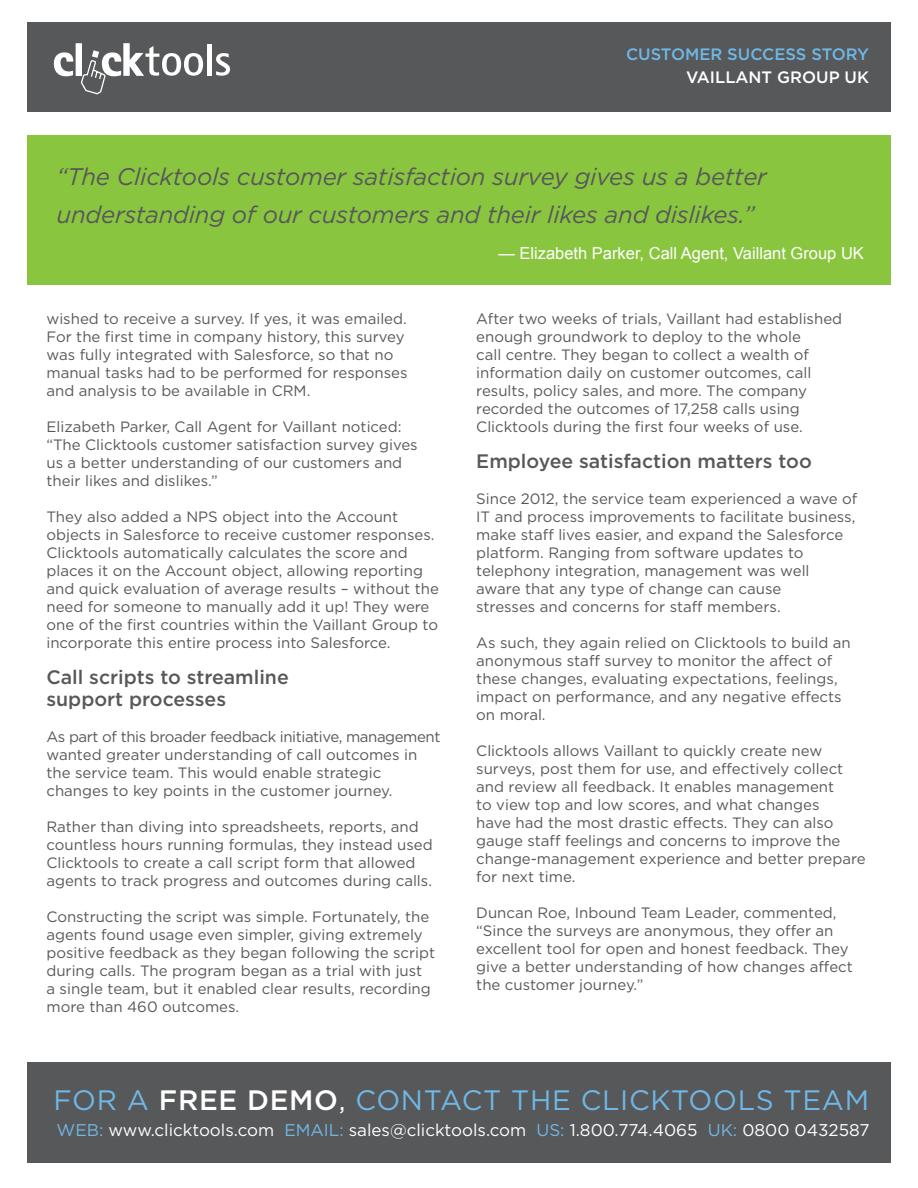
<style>
.page{position:relative;width:918px;height:1188px;background:#fff}
.page>*{position:absolute;margin:0;border:0;box-sizing:border-box;transform-origin:0 0}
.t1{font:28.05px "Gotham HTF";letter-spacing:.025em;color:#6fb8e6}
.t2{font:italic 24px/37.5px "Gotham HTF";letter-spacing:-.01em;color:#57585a}
.t3{font:500 19.5px/22.5px "Gotham HTF";color:#57585a}
.t4{font:16.95px "Gotham";color:#fff}
.t5{font:16.5px "Arial";color:#fff}
.t6{font:500 16.5px/22.5px "Gotham";color:#6fb8e6;text-align:right}
.t7{font:15px/18px "Gotham HTF";color:#57585a}
.s1{color:#fff}
.s2{font-weight:500;color:#fff}
.s3{color:#6fb8e6}
</style>
<div class="page">
<div style="left:27px;top:22px;width:864px;height:90px;background:#57585a"></div>
<svg style="left:53px;top:52px;width:21px;height:25px"></svg>
<div style="left:76px;top:44px;width:5px;height:31px;background:#fff"></div>
<div style="left:76px;top:43px;width:6px;height:33px;border:1px solid #fff"></div>
<hr style="left:207px;top:44px;width:4px;height:31px;background:#fff">
<svg style="left:216px;top:53px;width:14px;height:23px"></svg>
<svg style="left:80px;top:43px;width:123px;height:52px"></svg>
<div style="left:27px;top:135px;width:864px;height:150px;background:#8ac540"></div>
<div style="left:27px;top:1062px;width:864px;height:100px;background:#57585a"></div>
<p class="t6" style="left:626px;top:43px;width:245px">CUSTOMER SUCCESS STORY<br><span class="s1">VAILLANT GROUP UK</span></p>
<p class="t2" style="left:57px;top:158px;width:712px">“The Clicktools customer satisfaction survey gives us a better understanding of our customers and their likes and dislikes.”</p>
<p class="t5" style="left:498px;top:242px;width:367px">— Elizabeth Parker, Call Agent, Vaillant Group UK</p>
<p class="t7" style="left:46px;top:309px;width:363px">wished to receive a survey. If yes, it was emailed.<br>For the first time in company history, this survey was fully integrated with Salesforce, so that no manual tasks had to be performed for responses and analysis to be available in CRM.</p>
<p class="t7" style="left:46px;top:417px;width:373px">Elizabeth Parker, Call Agent for Vaillant noticed: “The Clicktools customer satisfaction survey gives us a better understanding of our customers and their likes and dislikes.”</p>
<p class="t7" style="left:46px;top:507px;width:394px">They also added a NPS object into the Account objects in Salesforce to receive customer responses.<br>Clicktools automatically calculates the score and places it on the Account object, allowing reporting and quick evaluation of average results – without the need for someone to manually add it up! They were one of the first countries within the Vaillant Group to incorporate this entire process into Salesforce.</p>
<p class="t3" style="left:46px;top:665px;width:244px">Call scripts to streamline support processes</p>
<p class="t7" style="left:46px;top:728px;width:396px">As part of this broader feedback initiative, management wanted greater understanding of call outcomes in the service team. This would enable strategic changes to key points in the customer journey.</p>
<p class="t7" style="left:46px;top:818px;width:388px">Rather than diving into spreadsheets, reports, and countless hours running formulas, they instead used Clicktools to create a call script form that allowed agents to track progress and outcomes during calls.</p>
<p class="t7" style="left:46px;top:908px;width:390px">Constructing the script was simple. Fortunately, the agents found usage even simpler, giving extremely positive feedback as they began following the script during calls. The program began as a trial with just<br>a single team, but it enabled clear results, recording more than 460 outcomes.</p>
<p class="t7" style="left:476px;top:309px;width:367px">After two weeks of trials, Vaillant had established enough groundwork to deploy to the whole<br>call centre. They began to collect a wealth of information daily on customer outcomes, call results, policy sales, and more. The company recorded the outcomes of 17,258 calls using Clicktools during the first four weeks of use.</p>
<p class="t3" style="left:476px;top:449px;width:337px">Employee satisfaction matters too</p>
<p class="t7" style="left:476px;top:489px;width:383px">Since 2012, the service team experienced a wave of IT and process improvements to facilitate business, make staff lives easier, and expand the Salesforce platform. Ranging from software updates to telephony integration, management was well aware that any type of change can cause<br>stresses and concerns for staff members.</p>
<p class="t7" style="left:476px;top:633px;width:376px">As such, they again relied on Clicktools to build an anonymous staff survey to monitor the affect of these changes, evaluating expectations, feelings, impact on performance, and any negative effects on moral.</p>
<p class="t7" style="left:476px;top:741px;width:391px">Clicktools allows Vaillant to quickly create new surveys, post them for use, and effectively collect and review all feedback. It enables management<br>to view top and low scores, and what changes<br>have had the most drastic effects. They can also gauge staff feelings and concerns to improve the change-management experience and better prepare for next time.</p>
<p class="t7" style="left:476px;top:903px;width:378px">Duncan Roe, Inbound Team Leader, commented, “Since the surveys are anonymous, they offer an excellent tool for open and honest feedback. They give a better understanding of how changes affect the customer journey.”</p>
<p class="t1" style="left:54px;top:1085px;width:817px">FOR A <span class="s2">FREE DEMO</span><span class="s1">,</span> CONTACT THE CLICKTOOLS TEAM</p>
<p class="t4" style="left:57px;top:1121px;width:815px"><span class="s3">WEB:</span> www.clicktools.com <span class="s3">EMAIL:</span> sales@clicktools.com <span class="s3">US:</span> 1.800.774.4065 <span class="s3">UK:</span> 0800 0432587</p>
</div>
